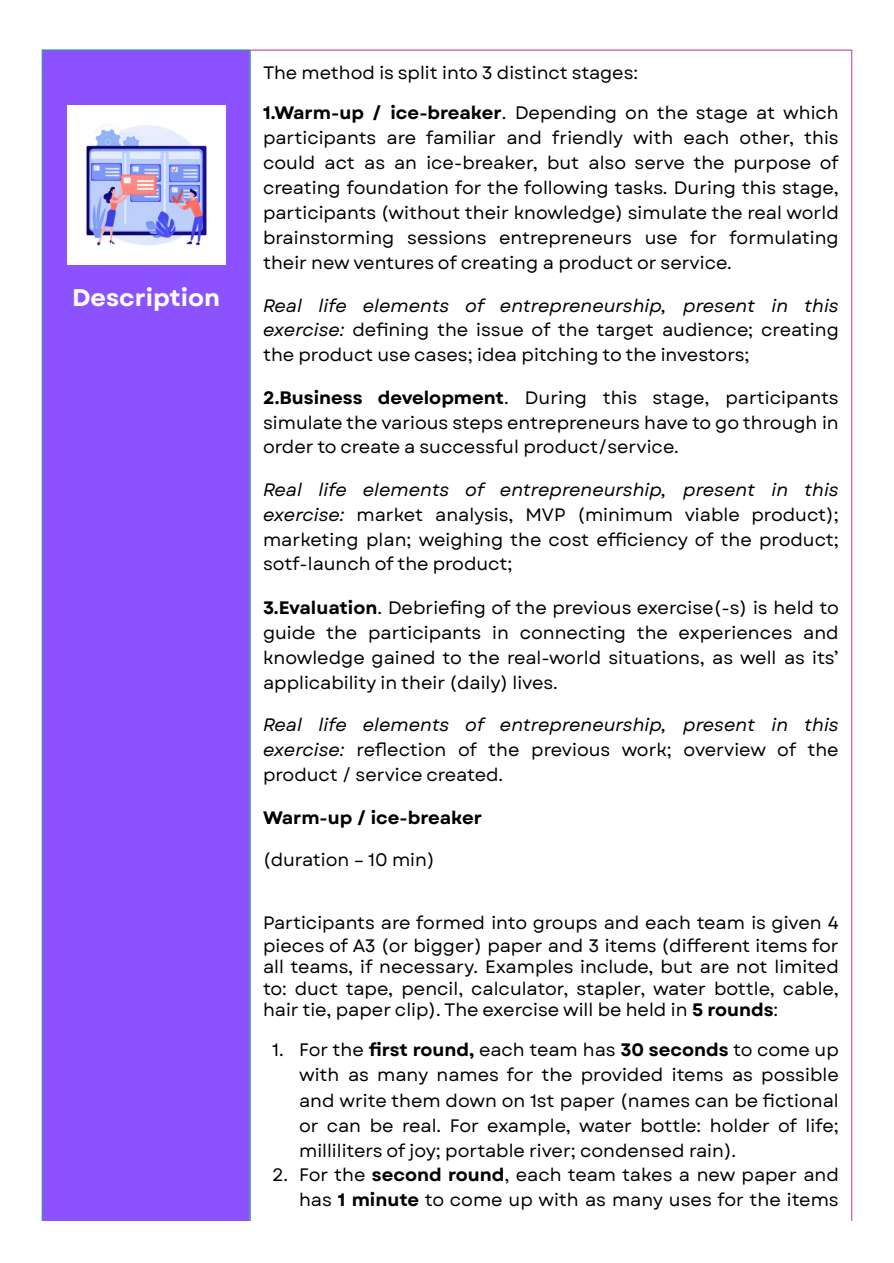
<style>
.page{position:relative;width:894px;height:1263px;background:#fff}
.page>*{position:absolute;margin:0;border:0;box-sizing:border-box;transform-origin:0 0}
.t1{font:700 24px "Garet";color:#fff}
.t2{font:18px/24.8px "Garet";color:#000;text-align:justify}
.t3{font:700 18px "Garet";color:#000}
.s1{font-weight:700}
.s2{font-style:italic}
</style>
<div class="page">
<div style="left:43px;top:51px;width:206px;height:1170px;background:#8c52ff"></div>
<img style="left:68px;top:106px;width:157px;height:158px">
<hr style="left:42px;top:51px;width:1px;height:1170px;background:#3ba2ad">
<hr style="left:249px;top:51px;width:1px;height:1170px;background:#3ba2ad">
<hr style="left:42px;top:50px;width:208px;height:1px;background:#3ba2ad">
<hr style="left:42px;top:1262px;width:208px;height:1px;background:#3ba2ad">
<hr style="left:850px;top:51px;width:2px;height:1170px;background:#d854b3">
<hr style="left:250px;top:50px;width:602px;height:1px;background:#d854b3">
<hr style="left:250px;top:1262px;width:602px;height:1px;background:#d854b3">
<p class="t1" style="left:72px;top:280px;width:149px">Description</p>
<p class="t2" style="left:263px;top:60px;width:376px">The method is split into 3 distinct stages:</p>
<h1 class="t2" style="left:263px;top:101px;width:577px"><span class="s1">1.Warm-up / ice-breaker</span>. Depending on the stage at which participants are familiar and friendly with each other, this could act as an ice-breaker, but also serve the purpose of creating foundation for the following tasks. During this stage, participants (without their knowledge) simulate the real world brainstorming sessions entrepreneurs use for formulating their new ventures of creating a product or service.</h1>
<p class="t2" style="left:263px;top:293px;width:577px"><span class="s2">Real life elements of entrepreneurship, present in this exercise:</span> defining the issue of the target audience; creating the product use cases; idea pitching to the investors;</p>
<h1 class="t2" style="left:263px;top:385px;width:577px"><span class="s1">2.Business development</span>. During this stage, participants simulate the various steps entrepreneurs have to go through in order to create a successful product/service.</h1>
<p class="t2" style="left:263px;top:478px;width:577px"><span class="s2">Real life elements of entrepreneurship, present in this exercise:</span> market analysis, MVP (minimum viable product); marketing plan; weighing the cost efficiency of the product; sotf-launch of the product;</p>
<h1 class="t2" style="left:263px;top:596px;width:577px"><span class="s1">3.Evaluation</span>. Debriefi ng of the previous exercise(-s) is held to guide the participants in connecting the experiences and knowledge gained to the real-world situations, as well as its’ applicability in their (daily) lives.</h1>
<p class="t2" style="left:263px;top:713px;width:577px"><span class="s2">Real life elements of entrepreneurship, present in this exercise:</span> refl ection of the previous work; overview of the product / service created.</p>
<h1 class="t3" style="left:263px;top:804px;width:220px">Warm-up / ice-breaker</h1>
<p class="t2" style="left:263px;top:848px;width:173px">(duration – 10 min)</p>
<p class="t2" style="left:263px;top:912px;width:577px;line-height:21.6px">Participants are formed into groups and each team is given 4 pieces of A3 (or bigger) paper and 3 items (different items for all teams, if necessary. Examples include, but are not limited to: duct tape, pencil, calculator, stapler, water bottle, cable, hair tie, paper clip). The exercise will be held in <span class="s1">5 rounds</span>:</p>
<p class="t2" style="left:299px;top:1038px;width:541px;text-indent:-27px">1. For the <span class="s1">first round,</span> each team has <span class="s1">30 seconds</span> to come up with as many names for the provided items as possible and write them down on 1st paper (names can be fictional or can be real. For example, water bottle: holder of life; milliliters of joy; portable river; condensed rain).</p>
<p class="t2" style="left:272px;top:1163px;width:568px;text-align:right">2. For the <span class="s1">second round</span>, each team takes a new paper and has <span class="s1">1 minute</span> to come up with as many uses for the items</p>
</div>
